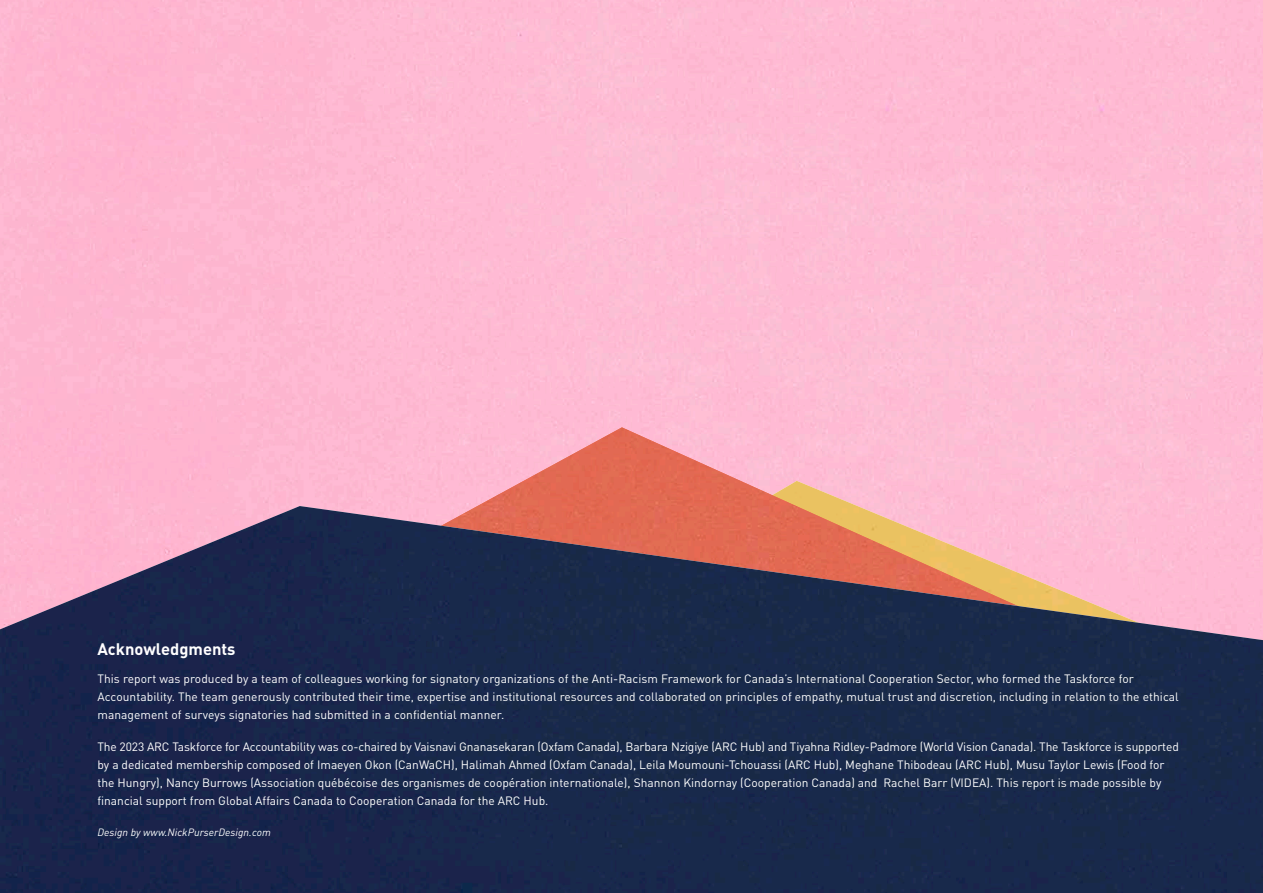
<style>
.page{position:relative;width:1263px;height:893px;background:#fff}
.page>*{position:absolute;margin:0;border:0;box-sizing:border-box;transform-origin:0 0}
.t1{font:700 16.5px "DIN Pro";color:#fff}
.t2{font:12px/18px "DIN Pro";color:#fff}
.t3{font:italic 10.5px "DIN Pro";letter-spacing:.005em;color:#fff}
</style>
<div class="page">
<img style="left:402px;top:427px;width:861px;height:79px">
<img style="left:0;top:506px;width:1263px;height:387px">
<p class="t1" style="left:97px;top:635px;width:140px">Acknowledgments</p>
<p class="t2" style="left:97px;top:669px;width:1083px">This report was produced by a team of colleagues working for signatory organizations of the Anti-Racism Framework for Canada’s International Cooperation Sector, who formed the Taskforce for<br>Accountability. The team generously contributed their time, expertise and institutional resources and collaborated on principles of empathy, mutual trust and discretion, including in relation to the ethical management of surveys signatories had submitted in a confidential manner.</p>
<p class="t2" style="left:97px;top:736px;width:1083px">The 2023 ARC Taskforce for Accountability was co-chaired by Vaisnavi Gnanasekaran (Oxfam Canada), Barbara Nzigiye (ARC Hub) and Tiyahna Ridley-Padmore (World Vision Canada). The Taskforce is supported by a dedicated membership composed of Imaeyen Okon (CanWaCH), Halimah Ahmed (Oxfam Canada), Leila Moumouni-Tchouassi (ARC Hub), Meghane Thibodeau (ARC Hub), Musu Taylor Lewis (Food for the Hungry), Nancy Burrows (Association québécoise des organismes de coopération internationale), Shannon Kindornay (Cooperation Canada) and Rachel Barr (VIDEA). This report is made possible by financial support from Global Affairs Canada to Cooperation Canada for the ARC Hub.</p>
<p class="t3" style="left:97px;top:824px;width:175px">Design by www.NickPurserDesign.com</p>
</div>
